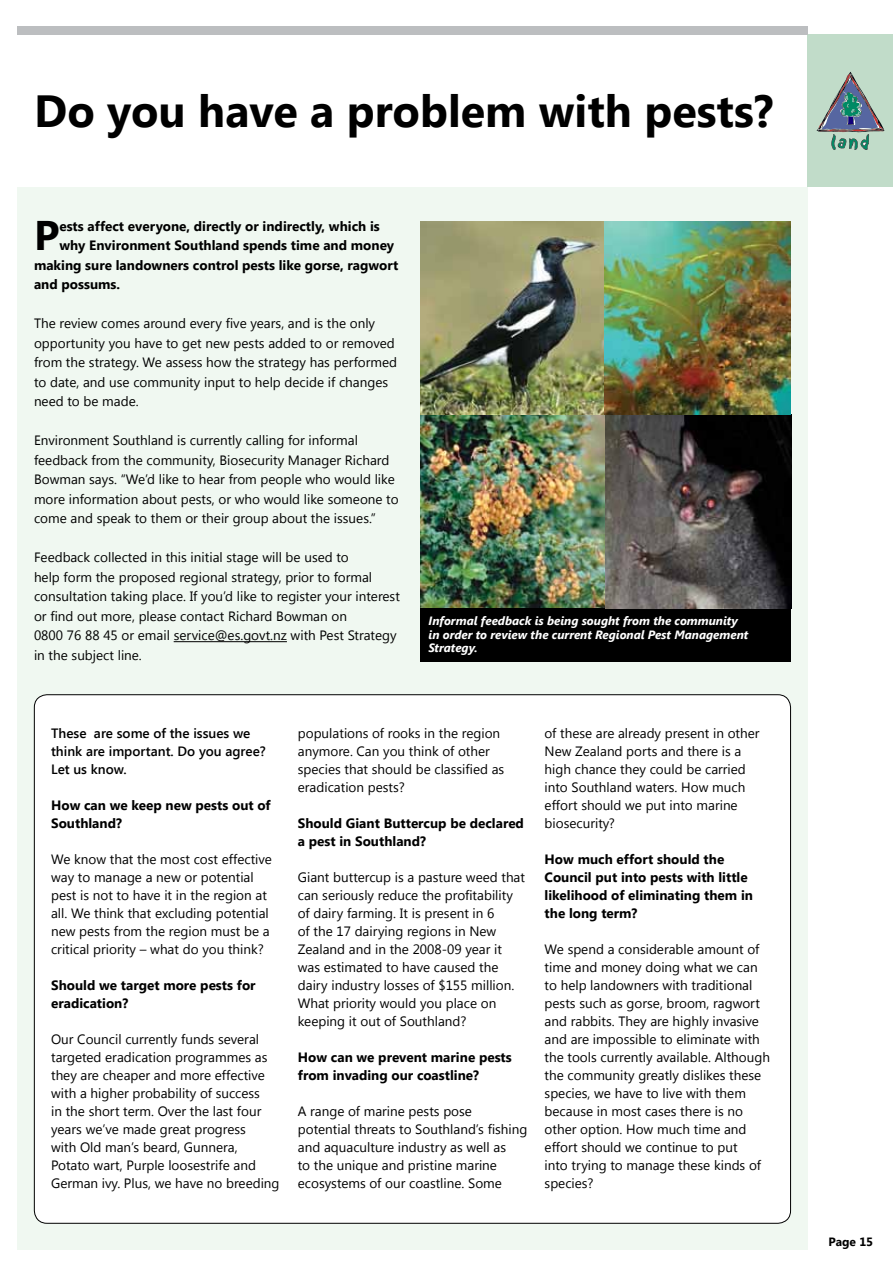
<style>
.page{position:relative;width:893px;height:1263px;background:#fff}
.page>*{position:absolute;margin:0;border:0;box-sizing:border-box;transform-origin:0 0}
.t1{font:700 45px "Segoe UI";color:#000}
.t2{font:700 41.4px "Segoe UI";color:#000}
.t3{font:13.5px/18px "Segoe UI";color:#000}
.t4{font:700 13.5px/18px "Segoe UI";color:#000}
.t5{font:600 13.5px/18px "Segoe UI";color:#000}
.t6{font:italic 700 12px/13.5px "Segoe UI";color:#fff}
.t7{font:700 12px "Segoe UI";color:#000}
</style>
<div class="page">
<div style="left:17px;top:187px;width:791px;height:1063px;background:#f0f8f1"></div>
<div style="left:808px;top:35px;width:85px;height:152px;background:#c1dcc9"></div>
<svg style="left:816px;top:72px;width:68px;height:78px"></svg>
<div style="left:17px;top:26px;width:791px;height:9px;background:#bcbec0"></div>
<img style="left:420px;top:221px;width:371px;height:387px">
<div style="left:420px;top:608px;width:371px;height:53px;background:#000"></div>
<hr style="left:174px;top:641px;width:113px;height:1px;background:#000">
<div style="left:34px;top:695px;width:756px;height:528px;background:#fff;border-radius:13px"></div>
<h1 class="t1" style="left:34px;top:79px;width:741px">Do you have a problem with pests?</h1>
<h2 class="t2" style="left:34px;top:206px;width:27px">P</h2>
<p class="t4" style="left:59px;top:216px;width:322px">ests affect everyone, directly or indirectly, which is</p>
<p class="t4" style="left:59px;top:236px;width:336px">why Environment Southland spends time and money</p>
<p class="t4" style="left:34px;top:255px;width:366px">making sure landowners control pests like gorse, ragwort</p>
<p class="t4" style="left:34px;top:275px;width:88px">and possums.</p>
<p class="t3" style="left:34px;top:313px;width:365px;line-height:19.5px">The review comes around every five years, and is the only opportunity you have to get new pests added to or removed from the strategy. We assess how the strategy has performed to date, and use community input to help decide if changes need to be made.</p>
<p class="t3" style="left:34px;top:430px;width:366px;line-height:19.5px">Environment Southland is currently calling for informal feedback from the community, Biosecurity Manager Richard Bowman says. “We’d like to hear from people who would like more information about pests, or who would like someone to come and speak to them or their group about the issues.”</p>
<p class="t3" style="left:34px;top:547px;width:367px;line-height:19.5px">Feedback collected in this initial stage will be used to<br>help form the proposed regional strategy, prior to formal consultation taking place. If you’d like to register your interest or find out more, please contact Richard Bowman on<br>0800 76 88 45 or email service@es.govt.nz with Pest Strategy in the subject line.</p>
<p class="t6" style="left:429px;top:614px;width:321px">Informal feedback is being sought from the community in order to review the current Regional Pest Management<br>Strategy.</p>
<p class="t5" style="left:51px;top:724px;width:216px">These are some of the issues we think are important. Do you agree?<br>Let us know.</p>
<p class="t4" style="left:51px;top:796px;width:221px">How can we keep new pests out of<br>Southland?</p>
<p class="t3" style="left:51px;top:850px;width:222px">We know that the most cost effective way to manage a new or potential pest is not to have it in the region at all. We think that excluding potential new pests from the region must be a critical priority – what do you think?</p>
<p class="t4" style="left:51px;top:976px;width:206px">Should we target more pests for eradication?</p>
<p class="t3" style="left:51px;top:1030px;width:230px">Our Council currently funds several targeted eradication programmes as they are cheaper and more effective with a higher probability of success<br>in the short term. Over the last four years we’ve made great progress<br>with Old man’s beard, Gunnera, Potato wart, Purple loosestrife and German ivy. Plus, we have no breeding</p>
<p class="t3" style="left:298px;top:724px;width:208px">populations of rooks in the region anymore. Can you think of other species that should be classified as eradication pests?</p>
<p class="t4" style="left:298px;top:814px;width:228px">Should Giant Buttercup be declared a pest in Southland?</p>
<p class="t3" style="left:298px;top:868px;width:229px">Giant buttercup is a pasture weed that can seriously reduce the profitability of dairy farming. It is present in 6<br>of the 17 dairying regions in New Zealand and in the 2008-09 year it was estimated to have caused the dairy industry losses of $155 million.<br>What priority would you place on keeping it out of Southland?</p>
<p class="t4" style="left:298px;top:1048px;width:215px">How can we prevent marine pests from invading our coastline?</p>
<p class="t3" style="left:298px;top:1102px;width:231px">A range of marine pests pose potential threats to Southland’s fishing and aquaculture industry as well as<br>to the unique and pristine marine ecosystems of our coastline. Some</p>
<p class="t3" style="left:545px;top:724px;width:216px">of these are already present in other<br>New Zealand ports and there is a high chance they could be carried into Southland waters. How much effort should we put into marine biosecurity?</p>
<p class="t4" style="left:545px;top:849px;width:210px">How much effort should the<br>Council put into pests with little likelihood of eliminating them in the long term?</p>
<p class="t3" style="left:545px;top:940px;width:227px">We spend a considerable amount of time and money doing what we can to help landowners with traditional pests such as gorse, broom, ragwort and rabbits. They are highly invasive and are impossible to eliminate with the tools currently available. Although the community greatly dislikes these species, we have to live with them because in most cases there is no other option. How much time and effort should we continue to put<br>into trying to manage these kinds of species?</p>
<p class="t7" style="left:829px;top:1233px;width:46px">Page 15</p>
</div>
